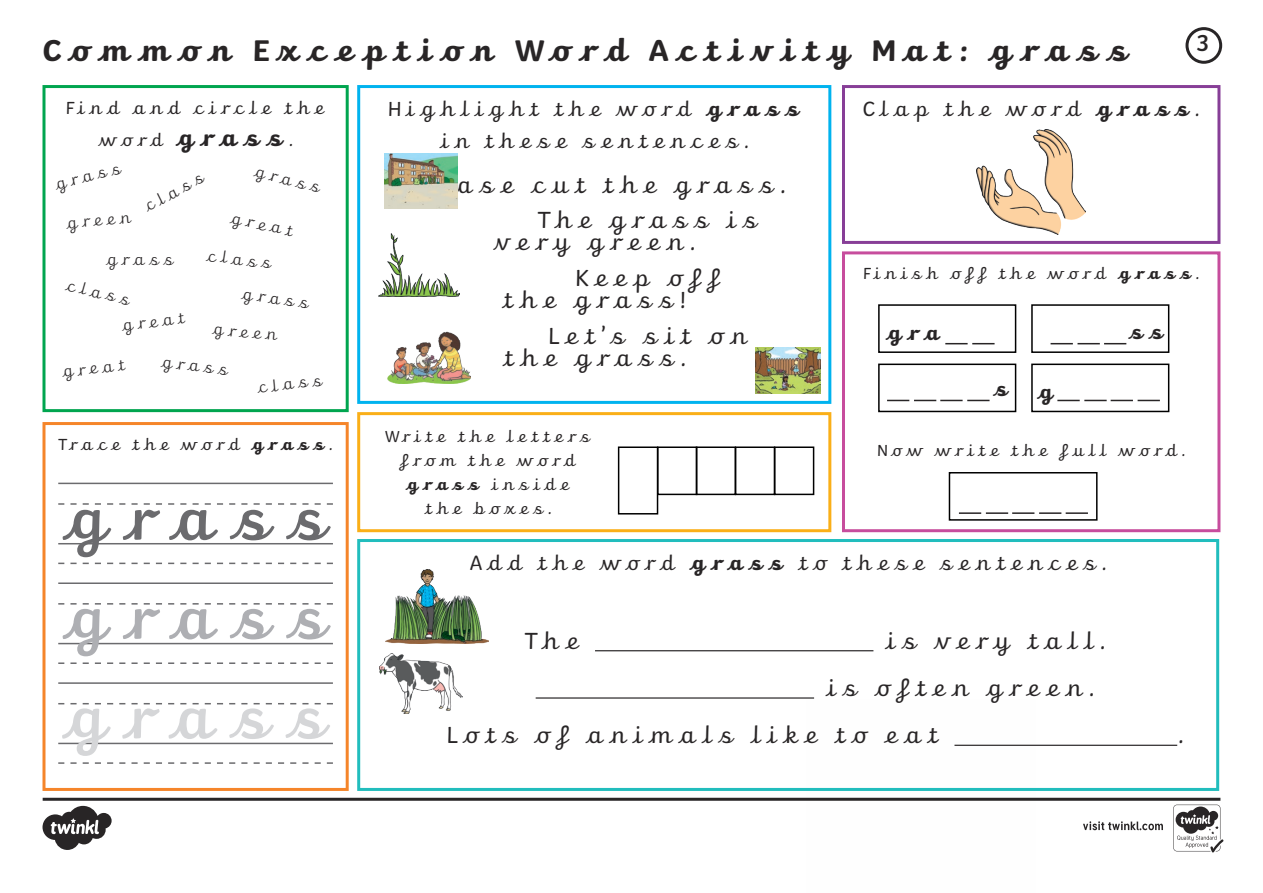
<style>
.page{position:relative;width:1263px;height:893px;background:#fff}
.page>*{position:absolute;margin:0;border:0;box-sizing:border-box;transform-origin:0 0}
.Underline{font:600 61.5px "Twinkl Precursive";letter-spacing:.15em;color:#6b6b6e}
.Underline-2{font:600 61.5px "Twinkl Precursive";letter-spacing:.15em;color:#aeafb3}
.Underline-3{font:600 61.5px "Twinkl Precursive";letter-spacing:.15em;color:#d5d6d8}
.Heading{font:700 31.5px "Twinkl Precursive";letter-spacing:.15em;color:#282526}
.Body_Copy{font:24px/22.5px "Twinkl Precursive";letter-spacing:.15em;color:#282526}
.Mat_Number{font:600 24px "Twinkl Precursive";color:#282526}
.Body_Copy-2{font:21px/31.5px "Twinkl Precursive";letter-spacing:.15em;color:#282526;text-align:center}
.Underline-4{font:21px "Twinkl Precursive";letter-spacing:.15em;color:#282526}
.Underline-5{font:700 21px "Twinkl Precursive";color:#282526}
.Body_Copy-3{font:18px/31.5px "Twinkl Precursive";letter-spacing:.15em;color:#282526;text-align:center}
.Body_Copy-4{font:16.5px/24px "Twinkl Precursive";letter-spacing:.15em;color:#282526;text-align:center}
.Underline-6{font:300 16.5px "Twinkl Precursive";letter-spacing:.15em;color:#282526}
.Underline-7{font:16.5px "Twinkl Precursive";letter-spacing:.15em;color:#282526}
.s1{font-weight:700;font-size:24px}
.s2{font-weight:700}
</style>
<div class="page">
<svg style="left:43px;top:798px;width:1180px;height:54px"></svg>
<div style="left:357px;top:85px;width:474px;height:319px;border:3px solid #00b3ef"></div>
<div style="left:42px;top:422px;width:307px;height:369px;border:3px solid #f5852a"></div>
<div style="left:42px;top:85px;width:307px;height:327px;border:3px solid #00a54f"></div>
<hr style="left:595px;top:650px;width:278px;height:1px;background:#282526">
<hr style="left:536px;top:697px;width:278px;height:2px;background:#282526">
<hr style="left:954px;top:745px;width:223px;height:1px;background:#282526">
<div style="left:357px;top:539px;width:862px;height:252px;border:3px solid #21bdbd"></div>
<div style="left:842px;top:85px;width:378px;height:159px;border:3px solid #873e97"></div>
<div style="left:842px;top:251px;width:378px;height:281px;border:3px solid #c74d9d"></div>
<div style="left:1185px;top:27px;width:37px;height:37px;border:3px solid #282526;border-radius:50%"></div>
<div style="left:357px;top:412px;width:474px;height:120px;border:3px solid #faaf18"></div>
<img style="left:977px;top:129px;width:109px;height:106px">
<div style="left:618px;top:446px;width:40px;height:68px;border:2px solid #000"></div>
<div style="left:657px;top:446px;width:40px;height:49px;border:2px solid #000"></div>
<div style="left:696px;top:446px;width:40px;height:49px;border:2px solid #000"></div>
<div style="left:735px;top:446px;width:40px;height:49px;border:2px solid #000"></div>
<div style="left:774px;top:446px;width:40px;height:49px;border:2px solid #000"></div>
<div style="left:878px;top:304px;width:138px;height:49px;border:2px solid #000"></div>
<div style="left:878px;top:364px;width:138px;height:48px;border:2px solid #000"></div>
<div style="left:1031px;top:304px;width:138px;height:49px;border:2px solid #000"></div>
<div style="left:1031px;top:364px;width:138px;height:48px;border:2px solid #000"></div>
<div style="left:949px;top:472px;width:148px;height:49px;border:2px solid #000"></div>
<hr style="left:58px;top:543px;width:275px;height:1px;background:#6b6b6e">
<svg style="left:58px;top:503px;width:275px;height:2px"></svg>
<hr style="left:58px;top:483px;width:275px;height:1px;background:#6b6b6e">
<svg style="left:58px;top:563px;width:275px;height:1px"></svg>
<hr style="left:58px;top:643px;width:275px;height:1px;background:#6b6b6e">
<svg style="left:58px;top:603px;width:275px;height:2px"></svg>
<hr style="left:58px;top:582px;width:275px;height:2px;background:#6b6b6e">
<svg style="left:58px;top:662px;width:275px;height:2px"></svg>
<hr style="left:58px;top:743px;width:275px;height:1px;background:#6b6b6e">
<svg style="left:58px;top:703px;width:275px;height:1px"></svg>
<hr style="left:58px;top:682px;width:275px;height:2px;background:#6b6b6e">
<svg style="left:58px;top:762px;width:275px;height:2px"></svg>
<svg style="left:945px;top:343px;width:49px;height:1px"></svg>
<svg style="left:1050px;top:343px;width:76px;height:1px"></svg>
<svg style="left:1057px;top:400px;width:103px;height:1px"></svg>
<svg style="left:887px;top:400px;width:102px;height:1px"></svg>
<hr style="left:986px;top:512px;width:22px;height:2px;background:#282526">
<hr style="left:959px;top:512px;width:22px;height:2px;background:#282526">
<hr style="left:1012px;top:512px;width:22px;height:2px;background:#282526">
<hr style="left:1039px;top:512px;width:22px;height:2px;background:#282526">
<hr style="left:1066px;top:512px;width:22px;height:2px;background:#282526">
<img style="left:385px;top:570px;width:104px;height:73px">
<img style="left:380px;top:653px;width:82px;height:60px">
<img style="left:378px;top:234px;width:82px;height:62px">
<img style="left:387px;top:331px;width:84px;height:52px">
<img style="left:756px;top:347px;width:65px;height:46px">
<img style="left:385px;top:153px;width:72px;height:56px">
<p class="Heading" style="left:42px;top:32px;width:1090px">Common Exception Word Activity Mat: grass</p>
<p class="Mat_Number" style="left:1196px;top:28px;width:16px">3</p>
<p class="Body_Copy-3" style="left:66px;top:93px;width:261px">Find and circle the word <span class="s1">grass</span>.</p>
<p class="Underline-6" style="left:52px;top:175px;width:71px;rotate:-14deg">grass</p>
<p class="Underline-6" style="left:140px;top:199px;width:68px;rotate:-28deg">class</p>
<p class="Underline-6" style="left:256px;top:162px;width:71px;rotate:14deg">grass</p>
<p class="Underline-6" style="left:65px;top:214px;width:68px;rotate:-6deg">green</p>
<p class="Underline-6" style="left:232px;top:208px;width:66px;rotate:12deg">great</p>
<p class="Underline-6" style="left:207px;top:246px;width:68px;rotate:7deg">class</p>
<p class="Underline-6" style="left:105px;top:251px;width:71px">grass</p>
<p class="Underline-6" style="left:68px;top:275px;width:68px;rotate:14deg">class</p>
<p class="Underline-6" style="left:243px;top:285px;width:71px;rotate:8deg">grass</p>
<p class="Underline-6" style="left:120px;top:316px;width:66px;rotate:-7deg">great</p>
<p class="Underline-6" style="left:213px;top:319px;width:68px;rotate:5deg">green</p>
<p class="Underline-6" style="left:60px;top:363px;width:66px;rotate:-7deg">great</p>
<p class="Underline-6" style="left:162px;top:352px;width:71px;rotate:7deg">grass</p>
<p class="Underline-6" style="left:256px;top:378px;width:68px;rotate:-7deg">class</p>
<p class="Underline-7" style="left:58px;top:435px;width:276px">Trace the word <span class="s2">grass</span>.</p>
<p class="Underline" style="left:61px;top:483px;width:272px">grass</p>
<p class="Underline-2" style="left:61px;top:582px;width:272px">grass</p>
<p class="Underline-3" style="left:61px;top:681px;width:272px">grass</p>
<p class="Body_Copy-2" style="left:388px;top:94px;width:415px">Highlight the word <span class="s2">grass </span>in these sentences.</p>
<p class="Body_Copy" style="left:403px;top:174px;width:385px">Please cut the grass.</p>
<p class="Body_Copy" style="left:493px;top:209px;width:268px;text-indent:44px">The grass is very green.</p>
<p class="Body_Copy" style="left:502px;top:267px;width:221px;text-indent:73px">Keep off the grass!</p>
<p class="Body_Copy" style="left:502px;top:325px;width:248px;text-indent:46px">Let’s sit on the grass.</p>
<p class="Body_Copy-4" style="left:385px;top:425px;width:208px">Write the letters from the word <span class="s2">grass</span> inside the boxes.</p>
<p class="Underline-4" style="left:862px;top:97px;width:339px">Clap the word <span class="s2">grass</span>.</p>
<p class="Body_Copy-4" style="left:863px;top:262px;width:338px">Finish off the word <span class="s2">grass</span>.</p>
<p class="Underline-5" style="left:885px;top:320px;width:57px">gra</p>
<p class="Underline-5" style="left:1128px;top:319px;width:38px">ss</p>
<p class="Underline-5" style="left:993px;top:377px;width:18px">s</p>
<p class="Underline-5" style="left:1037px;top:379px;width:19px">g</p>
<p class="Body_Copy-4" style="left:877px;top:439px;width:310px">Now write the full word.</p>
<p class="Body_Copy-2" style="left:469px;top:548px;width:639px">Add the word <span class="s2">grass</span> to these sentences.</p>
<p class="Body_Copy" style="left:525px;top:630px;width:57px">The</p>
<p class="Body_Copy" style="left:884px;top:630px;width:223px">is very tall.</p>
<p class="Body_Copy" style="left:825px;top:677px;width:271px">is often green.</p>
<p class="Body_Copy" style="left:446px;top:725px;width:495px">Lots of animals like to eat</p>
<p class="Body_Copy" style="left:1177px;top:725px;width:8px">.</p>
</div>
